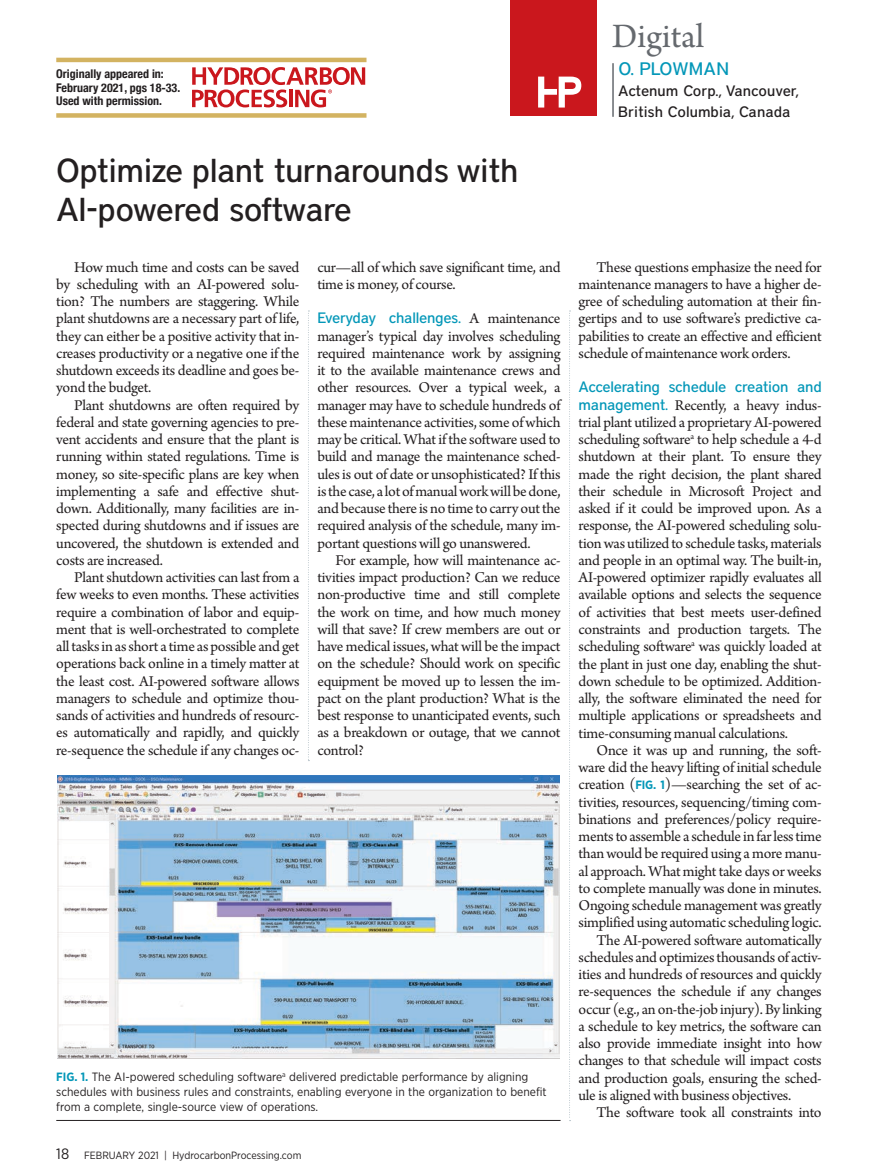
<style>
.page{position:relative;width:878px;height:1175px;background:#fff}
.page>*{position:absolute;margin:0;border:0;box-sizing:border-box;transform-origin:0 0}
.t1{font:36px "Arno Pro";color:#65696e}
.t2{font:500 33px/39px "District";letter-spacing:-.02em;color:#231f20}
.t3{font:500 18px "District";letter-spacing:.015em;color:#0397b8}
.t4{font:15.75px/17.2px "Arno Pro";letter-spacing:-.02em;color:#231f20;text-align:justify}
.t5{font:500 15px "District";letter-spacing:-.02em;color:#0397b8}
.t6{font:500 15px/21px "District";color:#231f20}
.t7{font:12px/15px "Gotham Narrow";color:#231f20}
.t8{font:700 condensed 12px/13.5px "Helvetica Neue";color:#231f20}
.t9{font:10.5px "Gotham Narrow";color:#231f20}
.s1{font-family:"Arno Pro";font-weight:400;font-size:15.75px;color:#231f20}
.s2{font-weight:700;color:#0397b8}
.s3{font-size:15px}
.s4{font-family:"District";font-weight:500;font-size:15px;color:#0397b8}
.s5{font-family:"Gotham Narrow";font-weight:700;font-size:12px;color:#0397b8}
</style>
<div class="page">
<hr style="left:612px;top:63px;width:1px;height:54px;background:#65696e">
<img style="left:58px;top:776px;width:501px;height:282px">
<hr style="left:56px;top:1120px;width:504px;height:1px;background:#231f20">
<svg style="left:569px;top:311px;width:1px;height:810px"></svg>
<svg style="left:308px;top:311px;width:1px;height:450px"></svg>
<div style="left:510px;top:0;width:87px;height:116px;background:#ca171d"></div>
<svg style="left:538px;top:77px;width:43px;height:31px"></svg>
<div style="left:56px;top:113px;width:310px;height:5px;background:#d3b361"></div>
<hr style="left:56px;top:58px;width:310px;height:4px;background:#d3b361">
<svg style="left:192px;top:67px;width:173px;height:40px"></svg>
<p class="t8" style="left:56px;top:66px;width:125px">Originally appeared in:<br>February 2021, pgs 18-33.<br>Used with permission.</p>
<h2 class="t2" style="left:56px;top:150px;width:464px">Optimize plant turnarounds with<br>AI-powered software</h2>
<p class="t4" style="left:56px;top:259px;width:245px;text-indent:18px">How much time and costs can be saved by scheduling with an AI-powered solu&shy;tion? The numbers are staggering. While plant shutdowns are a necessary part of life, they can either be a positive activity that in&shy;creases productivity or a negative one if the shutdown exceeds its deadline and goes be&shy;yond the budget.</p>
<p class="t4" style="left:56px;top:397px;width:245px;text-indent:18px">Plant shutdowns are often required by federal and state governing agencies to pre&shy;vent accidents and ensure that the plant is running within stated regulations. Time is money, so site-specific plans are key when implementing a safe and effective shut&shy;down. Additionally, many facilities are in&shy;spected during shutdowns and if issues are uncovered, the shutdown is extended and costs are increased.</p>
<p class="t4" style="left:56px;top:569px;width:245px;text-indent:18px">Plant shutdown activities can last from a few weeks to even months. These activities require a combination of labor and equip&shy;ment that is well-orchestrated to complete all tasks in as short a time as possible and get operations back online in a timely matter at the least cost. AI-powered software allows managers to schedule and optimize thou&shy;sands of activities and hundreds of resourc&shy;es automatically and rapidly, and quickly re-sequence the schedule if any changes oc-</p>
<p class="t4" style="left:317px;top:259px;width:245px">cur—all of which save significant time, and time is money, of course.</p>
<p class="t5" style="left:317px;top:309px;width:245px">Everyday challenges. <span class="s1">A maintenance</span></p>
<p class="t4" style="left:317px;top:328px;width:245px">manager’s typical day involves scheduling required maintenance work by assigning it to the available maintenance crews and other resources. Over a typical week, a manager may have to schedule hundreds of these maintenance activities, some of which may be critical. What if the software used to build and manage the maintenance sched&shy;ules is out of date or unsophisticated? If this is the case, a lot of manual work will be done, and because there is no time to carry out the required analysis of the schedule, many im&shy;portant questions will go unanswered.</p>
<p class="t4" style="left:317px;top:552px;width:245px;text-indent:18px">For example, how will maintenance ac&shy;tivities impact production? Can we reduce non-productive time and still complete the work on time, and how much money will that save? If crew members are out or have medical issues, what will be the impact on the schedule? Should work on specific equipment be moved up to lessen the im&shy;pact on the plant production? What is the best response to unanticipated events, such as a breakdown or outage, that we cannot control?</p>
<p class="t7" style="left:56px;top:1069px;width:492px"><span class="s2">FIG. 1.</span> The AI-powered scheduling software<sup>a</sup> delivered predictable performance by aligning schedules with business rules and constraints, enabling everyone in the organization to benefit from a complete, single-source view of operations.</p>
<p class="t9" style="left:56px;top:1148px;width:246px"><span class="s3">18</span> FEBRUARY 2021 | HydrocarbonProcessing.com</p>
<h1 class="t1" style="left:612px;top:16px;width:93px">Digital</h1>
<p class="t3" style="left:618px;top:58px;width:112px">O. PLOWMAN</p>
<p class="t6" style="left:618px;top:80px;width:182px">Actenum Corp., Vancouver,<br>British Columbia, Canada</p>
<p class="t4" style="left:578px;top:259px;width:245px;text-indent:18px">These questions emphasize the need for maintenance managers to have a higher de&shy;gree of scheduling automation at their fin&shy;gertips and to use software’s predictive ca&shy;pabilities to create an effective and efficient schedule of maintenance work orders.</p>
<p class="t5" style="left:578px;top:378px;width:245px">Accelerating schedule creation and</p>
<p class="t4" style="left:578px;top:397px;width:245px"><span class="s4">management.</span> Recently, a heavy indus&shy;trial plant utilized a proprietary AI-powered scheduling software<sup>a</sup> to help schedule a 4-d shutdown at their plant. To ensure they made the right decision, the plant shared their schedule in Microsoft Project and asked if it could be improved upon. As a response, the AI-powered scheduling solu&shy;tion was utilized to schedule tasks, materials and people in an optimal way. The built-in, AI-powered optimizer rapidly evaluates all available options and selects the sequence of activities that best meets user-defined constraints and production targets. The scheduling software<sup>a</sup> was quickly loaded at the plant in just one day, enabling the shut&shy;down schedule to be optimized. Addition&shy;ally, the software eliminated the need for multiple applications or spreadsheets and time-consuming manual calculations.</p>
<p class="t4" style="left:596px;top:742px;width:227px">Once it was up and running, the soft-</p>
<p class="t4" style="left:578px;top:759px;width:244px">ware did the heavy lifting of initial schedule</p>
<p class="t4" style="left:578px;top:776px;width:245px">creation (<span class="s5">FIG. 1</span>)—searching the set of ac-</p>
<p class="t4" style="left:578px;top:794px;width:245px">tivities, resources, sequencing/timing com-</p>
<p class="t4" style="left:578px;top:811px;width:244px">binations and preferences/policy require-</p>
<p class="t4" style="left:578px;top:828px;width:245px">ments to assemble a schedule in far less time</p>
<p class="t4" style="left:578px;top:845px;width:245px">than would be required using a more manu-</p>
<p class="t4" style="left:578px;top:863px;width:245px">al approach. What might take days or weeks</p>
<p class="t4" style="left:578px;top:880px;width:245px">to complete manually was done in minutes.</p>
<p class="t4" style="left:578px;top:897px;width:244px">Ongoing schedule management was greatly</p>
<p class="t4" style="left:578px;top:914px;width:245px">simplified using automatic scheduling logic.</p>
<p class="t4" style="left:596px;top:932px;width:226px">The AI-powered software automatically</p>
<p class="t4" style="left:578px;top:949px;width:245px">schedules and optimizes thousands of activ-</p>
<p class="t4" style="left:578px;top:966px;width:245px">ities and hundreds of resources and quickly</p>
<p class="t4" style="left:578px;top:983px;width:244px">re-sequences the schedule if any changes</p>
<p class="t4" style="left:578px;top:1001px;width:245px">occur (e.g., an on-the-job injury). By linking</p>
<p class="t4" style="left:578px;top:1018px;width:244px">a schedule to key metrics, the software can</p>
<p class="t4" style="left:578px;top:1035px;width:245px">also provide immediate insight into how</p>
<p class="t4" style="left:578px;top:1052px;width:245px">changes to that schedule will impact costs</p>
<p class="t4" style="left:578px;top:1070px;width:245px">and production goals, ensuring the sched-</p>
<p class="t4" style="left:578px;top:1087px;width:214px">ule is aligned with business objectives.</p>
<p class="t4" style="left:596px;top:1104px;width:227px">The software took all constraints into</p>
</div>
